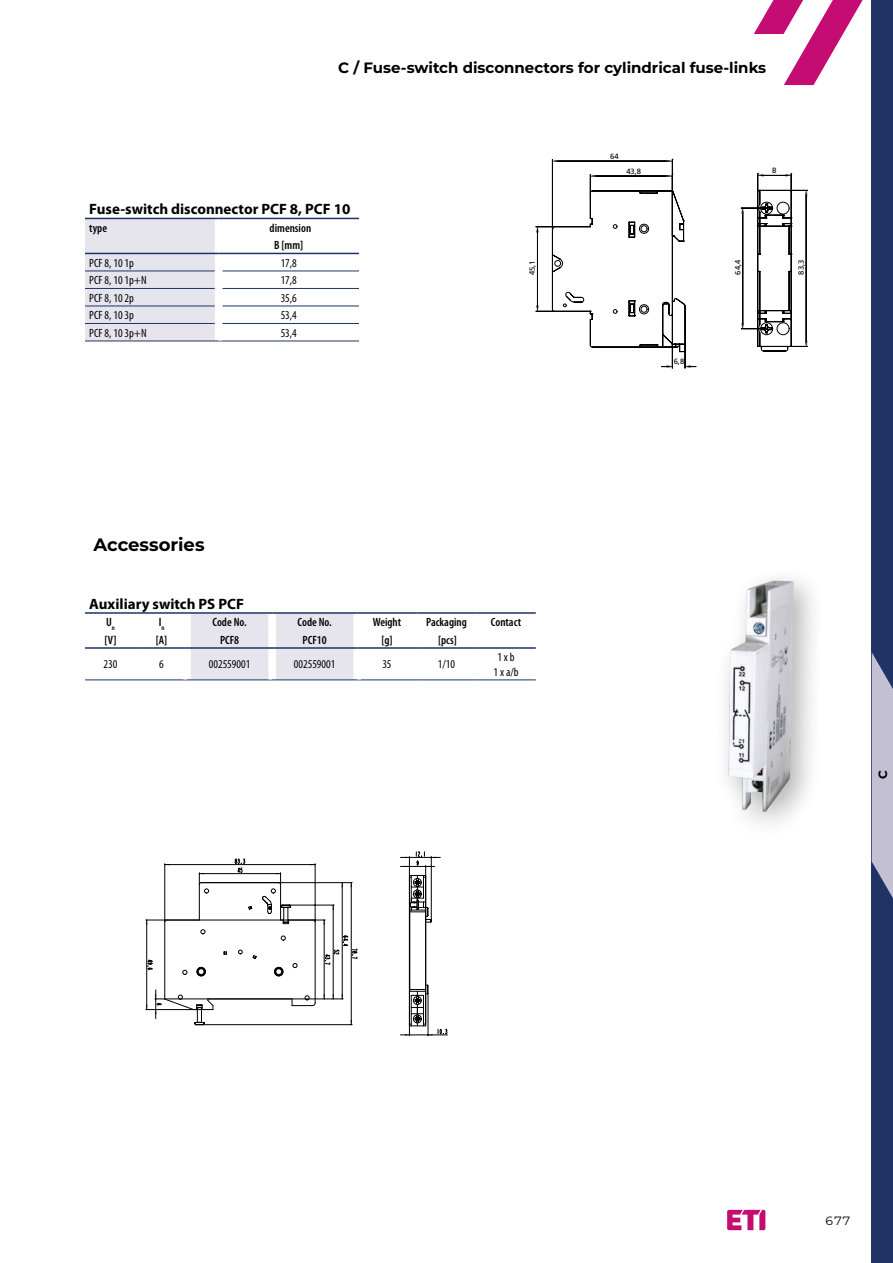
<style>
.page{position:relative;width:893px;height:1263px;background:#fff}
.page>*{position:absolute;margin:0;border:0;box-sizing:border-box;transform-origin:0 0}
.Podnaslov_podpoglavj{font:700 18px "Montserrat";color:#000}
.Table_header{font:700 15px "Myriad Pro";color:#000}
.t1{font:700 15px "Montserrat";color:#000}
.tabela_index{font:condensed 12px/14.4px "Myriad Pro";color:#000;text-align:center}
.tabela_enote{font:600 condensed 12px "Myriad Pro";color:#000}
.tabela_index-2{font:600 condensed 12px "Myriad Pro";color:#000}
.t2{font:12px "Montserrat";color:#000}
.t3{font:700 12px "Montserrat";color:#000}
.t4{font:7.65px "Frutiger CE";color:#000}
</style>
<div class="page">
<svg style="left:754px;top:0;width:109px;height:85px"></svg>
<svg style="left:727px;top:1210px;width:38px;height:20px"></svg>
<div style="left:191px;top:614px;width:162px;height:65px;background:#e6e5ed"></div>
<hr style="left:85px;top:679px;width:51px;height:1px;background:#1f3464">
<hr style="left:136px;top:679px;width:51px;height:1px;background:#1f3464">
<hr style="left:357px;top:679px;width:60px;height:1px;background:#1f3464">
<hr style="left:417px;top:679px;width:59px;height:1px;background:#1f3464">
<hr style="left:476px;top:679px;width:60px;height:1px;background:#1f3464">
<hr style="left:187px;top:679px;width:85px;height:1px;background:#1f3464">
<div style="left:268px;top:614px;width:8px;height:16px;background:#fff"></div>
<div style="left:268px;top:630px;width:8px;height:17px;background:#fff"></div>
<div style="left:268px;top:649px;width:8px;height:30px;background:#fff"></div>
<hr style="left:272px;top:679px;width:85px;height:1px;background:#1f3464">
<hr style="left:85px;top:612px;width:51px;height:2px;background:#1f3464">
<hr style="left:136px;top:612px;width:51px;height:2px;background:#1f3464">
<hr style="left:187px;top:612px;width:85px;height:2px;background:#1f3464">
<hr style="left:272px;top:612px;width:85px;height:2px;background:#1f3464">
<hr style="left:357px;top:612px;width:60px;height:2px;background:#1f3464">
<hr style="left:417px;top:612px;width:59px;height:2px;background:#1f3464">
<hr style="left:476px;top:612px;width:60px;height:2px;background:#1f3464">
<hr style="left:85px;top:647px;width:51px;height:2px;background:#1f3464">
<hr style="left:136px;top:647px;width:51px;height:2px;background:#1f3464">
<hr style="left:187px;top:647px;width:85px;height:2px;background:#1f3464">
<hr style="left:272px;top:647px;width:85px;height:2px;background:#1f3464">
<hr style="left:357px;top:647px;width:60px;height:2px;background:#1f3464">
<hr style="left:417px;top:647px;width:59px;height:2px;background:#1f3464">
<hr style="left:476px;top:647px;width:60px;height:2px;background:#1f3464">
<svg style="left:85px;top:217px;width:274px;height:124px"></svg>
<hr style="left:85px;top:271px;width:130px;height:1px;background:#1f3464">
<hr style="left:222px;top:271px;width:137px;height:1px;background:#1f3464">
<hr style="left:85px;top:288px;width:130px;height:1px;background:#1f3464">
<hr style="left:222px;top:288px;width:137px;height:1px;background:#1f3464">
<hr style="left:85px;top:306px;width:130px;height:1px;background:#1f3464">
<hr style="left:222px;top:306px;width:137px;height:1px;background:#1f3464">
<hr style="left:85px;top:323px;width:130px;height:1px;background:#1f3464">
<hr style="left:222px;top:323px;width:137px;height:1px;background:#1f3464">
<hr style="left:219px;top:341px;width:140px;height:1px;background:#1f3464">
<div style="left:215px;top:219px;width:7px;height:17px;background:#fff"></div>
<div style="left:215px;top:236px;width:7px;height:17px;background:#fff"></div>
<div style="left:215px;top:254px;width:7px;height:17px;background:#fff"></div>
<div style="left:215px;top:271px;width:7px;height:17px;background:#fff"></div>
<div style="left:215px;top:288px;width:7px;height:18px;background:#fff"></div>
<div style="left:215px;top:306px;width:7px;height:17px;background:#fff"></div>
<div style="left:215px;top:323px;width:7px;height:18px;background:#fff"></div>
<hr style="left:85px;top:341px;width:134px;height:1px;background:#1f3464">
<hr style="left:85px;top:218px;width:134px;height:1px;background:#1f3464">
<hr style="left:219px;top:218px;width:140px;height:1px;background:#1f3464">
<hr style="left:85px;top:253px;width:134px;height:1px;background:#1f3464">
<hr style="left:219px;top:253px;width:140px;height:1px;background:#1f3464">
<svg style="left:740px;top:173px;width:68px;height:179px"></svg>
<hr style="left:558px;top:161px;width:109px;height:1px;background:#000">
<hr style="left:672px;top:159px;width:1px;height:77px;background:#000">
<hr style="left:552px;top:159px;width:1px;height:70px;background:#000">
<svg style="left:536px;top:174px;width:161px;height:194px"></svg>
<svg style="left:325px;top:936px;width:32px;height:28px"></svg>
<hr style="left:201px;top:882px;width:151px;height:1px;background:#000">
<hr style="left:290px;top:905px;width:44px;height:1px;background:#000">
<hr style="left:146px;top:920px;width:179px;height:1px;background:#000">
<hr style="left:155px;top:999px;width:188px;height:1px;background:#000">
<hr style="left:196px;top:1024px;width:156px;height:1px;background:#000">
<hr style="left:324px;top:920px;width:1px;height:79px;background:#000">
<hr style="left:333px;top:905px;width:1px;height:94px;background:#000">
<hr style="left:342px;top:883px;width:1px;height:116px;background:#000">
<hr style="left:351px;top:883px;width:1px;height:142px;background:#000">
<hr style="left:155px;top:1085px;width:179px;height:1px;background:#000">
<hr style="left:167px;top:1101px;width:158px;height:1px;background:#000">
<hr style="left:155px;top:1103px;width:42px;height:1px;background:#000">
<hr style="left:269px;top:1107px;width:65px;height:1px;background:#000">
<svg style="left:146px;top:859px;width:170px;height:167px"></svg>
<svg style="left:416px;top:851px;width:20px;height:16px"></svg>
<hr style="left:377px;top:988px;width:1px;height:57px;background:#000">
<hr style="left:377px;top:838px;width:1px;height:157px;background:#000">
<hr style="left:409px;top:856px;width:1px;height:180px;background:#000">
<hr style="left:425px;top:865px;width:1px;height:159px;background:#000">
<hr style="left:431px;top:856px;width:1px;height:65px;background:#000">
<hr style="left:400px;top:866px;width:35px;height:1px;background:#000">
<hr style="left:400px;top:857px;width:40px;height:1px;background:#000">
<svg style="left:377px;top:875px;width:70px;height:161px"></svg>
<div style="left:713px;top:566px;width:113px;height:275px;background:#000;opacity:.3"></div>
<img style="left:728px;top:580px;width:66px;height:232px">
<div style="left:872px;top:0;width:21px;height:1263px;background:#1f3464"></div>
<svg style="left:751px;top:652px;width:142px;height:268px"></svg>
<p class="t1" style="left:338px;top:58px;width:429px">C / Fuse-switch disconnectors for cylindrical fuse-links</p>
<p class="Table_header" style="left:89px;top:199px;width:263px">Fuse-switch disconnector PCF 8, PCF 10</p>
<p class="tabela_enote" style="left:89px;top:220px;width:19px">type</p>
<p class="tabela_enote" style="left:270px;top:220px;width:43px">dimension</p>
<p class="tabela_enote" style="left:274px;top:238px;width:31px">B [mm]</p>
<p class="tabela_index" style="left:89px;top:255px;width:46px">PCF 8, 10 1p</p>
<p class="tabela_index" style="left:281px;top:255px;width:18px">17,8</p>
<p class="tabela_index" style="left:89px;top:273px;width:59px">PCF 8, 10 1p+N</p>
<p class="tabela_index" style="left:281px;top:273px;width:18px">17,8</p>
<p class="tabela_index" style="left:89px;top:290px;width:46px">PCF 8, 10 2p</p>
<p class="tabela_index" style="left:281px;top:290px;width:18px">35,6</p>
<p class="tabela_index" style="left:89px;top:308px;width:46px">PCF 8, 10 3p</p>
<p class="tabela_index" style="left:281px;top:308px;width:18px">53,4</p>
<p class="tabela_index" style="left:89px;top:325px;width:59px">PCF 8, 10 3p+N</p>
<p class="tabela_index" style="left:281px;top:325px;width:18px">53,4</p>
<p class="t4" style="left:528px;top:275px;width:16px;rotate:-90deg">45,1</p>
<p class="Podnaslov_podpoglavj" style="left:94px;top:533px;width:113px">Accessories</p>
<p class="Table_header" style="left:89px;top:594px;width:156px">Auxiliary switch PS PCF</p>
<p class="tabela_enote" style="left:213px;top:615px;width:36px">Code No.</p>
<p class="tabela_enote" style="left:298px;top:615px;width:36px">Code No.</p>
<p class="tabela_enote" style="left:373px;top:615px;width:30px">Weight</p>
<p class="tabela_enote" style="left:426px;top:615px;width:42px">Packaging</p>
<p class="tabela_enote" style="left:491px;top:615px;width:32px">Contact</p>
<p class="tabela_enote" style="left:381px;top:632px;width:13px">[g]</p>
<p class="tabela_enote" style="left:438px;top:632px;width:20px">[pcs]</p>
<p class="tabela_enote" style="left:106px;top:615px;width:10px">U<sub>n</sub></p>
<p class="tabela_enote" style="left:159px;top:615px;width:7px">I<sub>n</sub></p>
<p class="tabela_enote" style="left:105px;top:632px;width:14px">[V]</p>
<p class="tabela_enote" style="left:156px;top:632px;width:13px">[A]</p>
<p class="tabela_index-2" style="left:220px;top:632px;width:21px">PCF8</p>
<p class="tabela_index-2" style="left:303px;top:632px;width:26px">PCF10</p>
<p class="tabela_index" style="left:104px;top:657px;width:15px">230</p>
<p class="tabela_index" style="left:159px;top:657px;width:6px">6</p>
<p class="tabela_index" style="left:209px;top:657px;width:43px">002559001</p>
<p class="tabela_index" style="left:294px;top:657px;width:43px">002559001</p>
<p class="tabela_index" style="left:382px;top:657px;width:11px">35</p>
<p class="tabela_index" style="left:438px;top:657px;width:19px">1/10</p>
<p class="tabela_index" style="left:493px;top:650px;width:26px">1 x b<br>1 x a/b</p>
<p class="t4" style="left:610px;top:152px;width:10px">64</p>
<p class="t4" style="left:626px;top:166px;width:35px">43,8 43,8</p>
<p class="t4" style="left:772px;top:166px;width:6px">B</p>
<p class="t4" style="left:674px;top:357px;width:12px">6,8</p>
<p class="t4" style="left:733px;top:275px;width:16px;rotate:-90deg">64,4</p>
<p class="t4" style="left:797px;top:275px;width:16px;rotate:-90deg">83,3</p>
<p class="t3" style="left:875px;top:779px;width:10px;rotate:-90deg">C</p>
<p class="t2" style="left:825px;top:1212px;width:27px">677</p>
</div>
